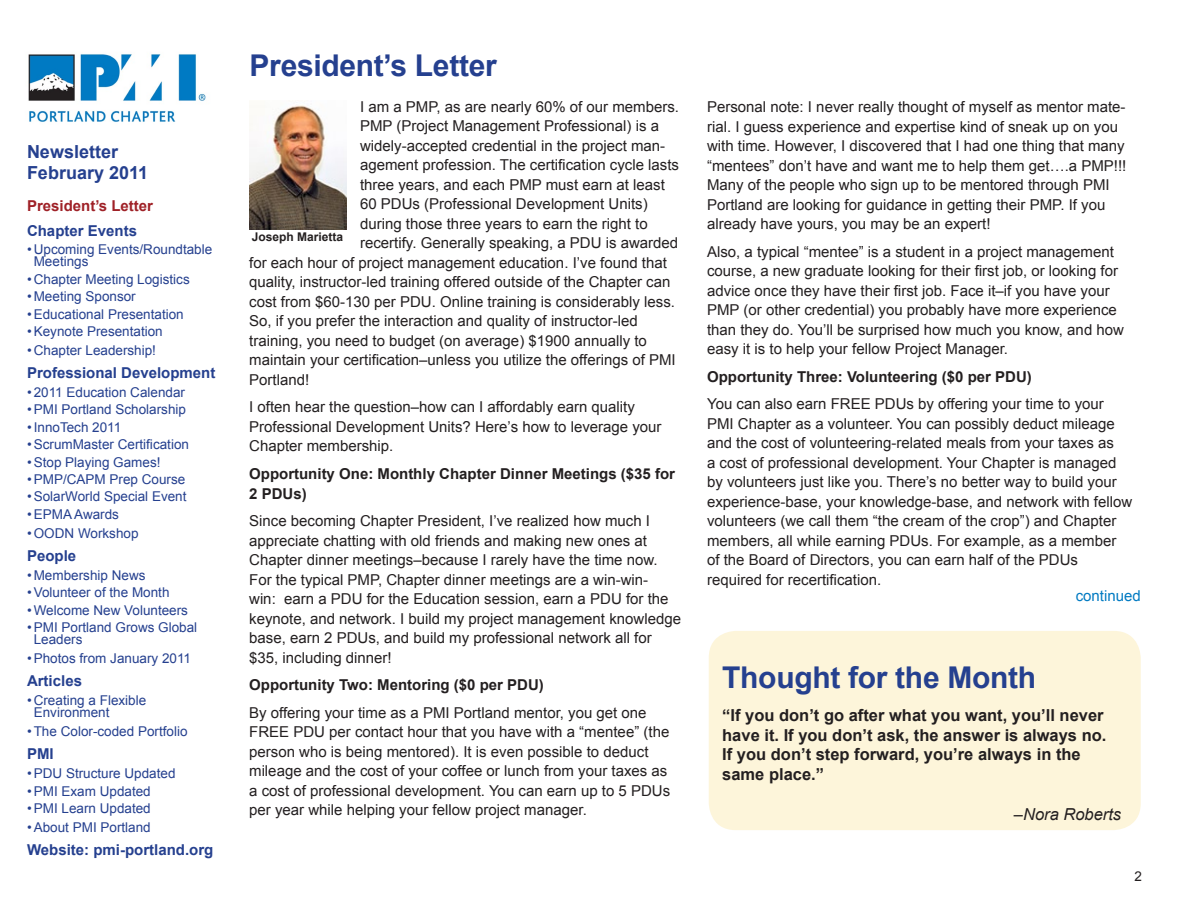
<style>
.page{position:relative;width:1188px;height:918px;background:#fff}
.page>*{position:absolute;margin:0;border:0;box-sizing:border-box;transform-origin:0 0}
.t1{font:700 30px "Arial";letter-spacing:-.01em;color:#25408f}
.t2{font:700 18px/21px "Arial";color:#25408f}
.t3{font:700 16.5px/19.5px "Arial";color:#231f20}
.t4{font:italic 16.5px "Arial";color:#231f20}
.t5{font:15px/19.5px "Arial";color:#231f20}
.t6{font:700 15px/19.5px "Arial";color:#231f20}
.t7{font:700 15px "Arial";color:#25408f}
.t8{font:700 15px "Arial";color:#9f2127}
.t9{font:15px "Arial";color:#007ac2}
.t10{font:13.5px/12px "Arial";color:#25408f}
.t11{font:13.5px "Arial";color:#231f20}
.t12{font:700 12px "Arial";color:#231f20}
</style>
<div class="page">
<img style="left:28px;top:54px;width:178px;height:68px">
<img style="left:249px;top:105px;width:98px;height:125px">
<div style="left:709px;top:631px;width:432px;height:199px;background:#fdf5da;border-radius:27px"></div>
<p class="t2" style="left:27px;top:141px;width:123px">Newsletter<br>February 2011</p>
<p class="t8" style="left:27px;top:196px;width:128px">President’s Letter</p>
<p class="t7" style="left:27px;top:220px;width:112px">Chapter Events</p>
<p class="t10" style="left:34px;top:244px;width:180px;text-indent:-7px">• Upcoming Events/Roundtable<br>Meetings</p>
<p class="t10" style="left:27px;top:273px;width:164px">• Chapter Meeting Logistics</p>
<p class="t10" style="left:27px;top:291px;width:110px">• Meeting Sponsor</p>
<p class="t10" style="left:27px;top:308px;width:158px">•Educational Presentation</p>
<p class="t10" style="left:27px;top:325px;width:137px">•Keynote Presentation</p>
<p class="t10" style="left:27px;top:344px;width:131px">• Chapter Leadership!</p>
<p class="t7" style="left:27px;top:363px;width:190px">Professional Development</p>
<p class="t10" style="left:27px;top:386px;width:160px">• 2011 Education Calendar</p>
<p class="t10" style="left:27px;top:404px;width:161px">•PMI Portland Scholarship</p>
<p class="t10" style="left:27px;top:421px;width:96px">•InnoTech 2011</p>
<p class="t10" style="left:27px;top:439px;width:164px">•ScrumMaster Certification</p>
<p class="t10" style="left:27px;top:456px;width:135px">•Stop Playing Games!</p>
<p class="t10" style="left:27px;top:473px;width:160px">•PMP/CAPM Prep Course</p>
<p class="t10" style="left:27px;top:491px;width:161px">•SolarWorld Special Event</p>
<p class="t10" style="left:27px;top:508px;width:94px">•EPMA Awards</p>
<p class="t10" style="left:27px;top:527px;width:113px">•OODN Workshop</p>
<p class="t7" style="left:27px;top:546px;width:51px">People</p>
<p class="t10" style="left:27px;top:569px;width:120px">• Membership News</p>
<p class="t10" style="left:27px;top:587px;width:144px">•Volunteer of the Month</p>
<p class="t10" style="left:27px;top:604px;width:163px">•Welcome New Volunteers</p>
<p class="t10" style="left:34px;top:621px;width:165px;text-indent:-7px">•PMI Portland Grows Global<br>Leaders</p>
<p class="t10" style="left:27px;top:652px;width:166px">•Photos from January 2011</p>
<p class="t7" style="left:27px;top:671px;width:57px">Articles</p>
<p class="t10" style="left:34px;top:694px;width:114px;text-indent:-7px">• Creating a Flexible<br>Environment</p>
<p class="t10" style="left:27px;top:725px;width:162px">•The Color-coded Portfolio</p>
<p class="t7" style="left:27px;top:744px;width:28px">PMI</p>
<p class="t10" style="left:27px;top:768px;width:150px">•PDU Structure Updated</p>
<p class="t10" style="left:27px;top:785px;width:125px">•PMI Exam Updated</p>
<p class="t10" style="left:27px;top:802px;width:125px">•PMI Learn Updated</p>
<p class="t10" style="left:27px;top:821px;width:125px">•About PMI Portland</p>
<p class="t7" style="left:27px;top:840px;width:188px">Website: pmi-portland.org</p>
<h1 class="t1" style="left:250px;top:45px;width:249px">President’s Letter</h1>
<p class="t5" style="left:360px;top:97px;width:321px">I am a PMP, as are nearly 60% of our members.</p>
<p class="t5" style="left:360px;top:116px;width:300px">PMP (Project Management Professional) is a</p>
<p class="t5" style="left:360px;top:136px;width:307px">widely-accepted credential in the project man-</p>
<p class="t5" style="left:360px;top:155px;width:321px">agement profession. The certification cycle lasts</p>
<p class="t5" style="left:360px;top:175px;width:306px">three years, and each PMP must earn at least</p>
<p class="t5" style="left:360px;top:194px;width:289px">60 PDUs (Professional Development Units)</p>
<p class="t5" style="left:360px;top:214px;width:289px">during those three years to earn the right to</p>
<p class="t5" style="left:360px;top:233px;width:320px">recertify. Generally speaking, a PDU is awarded</p>
<p class="t5" style="left:249px;top:253px;width:419px">for each hour of project management education. I’ve found that</p>
<p class="t5" style="left:249px;top:272px;width:423px">quality, instructor-led training offered outside of the Chapter can</p>
<p class="t5" style="left:249px;top:292px;width:427px">cost from $60-130 per PDU. Online training is considerably less.</p>
<p class="t5" style="left:249px;top:311px;width:390px">So, if you prefer the interaction and quality of instructor-led</p>
<p class="t5" style="left:249px;top:331px;width:399px">training, you need to budget (on average) $1900 annually to</p>
<p class="t5" style="left:249px;top:350px;width:428px">maintain your certification–unless you utilize the offerings of PMI</p>
<p class="t5" style="left:249px;top:370px;width:62px">Portland!</p>
<p class="t5" style="left:249px;top:398px;width:414px">I often hear the question–how can I affordably earn quality<br>Professional Development Units? Here’s how to leverage your<br>Chapter membership.</p>
<p class="t6" style="left:249px;top:464px;width:427px">Opportunity One: Monthly Chapter Dinner Meetings ($35 for<br>2 PDUs)</p>
<p class="t5" style="left:249px;top:511px;width:433px">Since becoming Chapter President, I’ve realized how much I appreciate chatting with old friends and making new ones at Chapter dinner meetings–because I rarely have the time now.<br>For the typical PMP, Chapter dinner meetings are a win-win-<br>win: earn a PDU for the Education session, earn a PDU for the keynote, and network. I build my project management knowledge base, earn 2 PDUs, and build my professional network all for $35, including dinner!</p>
<p class="t6" style="left:249px;top:676px;width:296px">Opportunity Two: Mentoring ($0 per PDU)</p>
<p class="t5" style="left:249px;top:703px;width:423px">By offering your time as a PMI Portland mentor, you get one FREE PDU per contact hour that you have with a “mentee” (the person who is being mentored). It is even possible to deduct mileage and the cost of your coffee or lunch from your taxes as a cost of professional development. You can earn up to 5 PDUs per year while helping your fellow project manager.</p>
<p class="t12" style="left:252px;top:229px;width:93px">Joseph Marietta</p>
<p class="t5" style="left:707px;top:97px;width:421px">Personal note: I never really thought of myself as mentor mate&shy;rial. I guess experience and expertise kind of sneak up on you with time. However, I discovered that I had one thing that many “mentees” don’t have and want me to help them get….a PMP!!!<br>Many of the people who sign up to be mentored through PMI Portland are looking for guidance in getting their PMP. If you already have yours, you may be an expert!</p>
<p class="t5" style="left:707px;top:242px;width:418px">Also, a typical “mentee” is a student in a project management course, a new graduate looking for their first job, or looking for advice once they have their first job. Face it–if you have your PMP (or other credential) you probably have more experience than they do. You’ll be surprised how much you know, and how easy it is to help your fellow Project Manager.</p>
<p class="t6" style="left:707px;top:367px;width:326px">Opportunity Three: Volunteering ($0 per PDU)</p>
<p class="t5" style="left:707px;top:395px;width:427px">You can also earn FREE PDUs by offering your time to your PMI Chapter as a volunteer. You can possibly deduct mileage and the cost of volunteering-related meals from your taxes as<br>a cost of professional development. Your Chapter is managed by volunteers just like you. There’s no better way to build your experience-base, your knowledge-base, and network with fellow volunteers (we call them “the cream of the crop”) and Chapter members, all while earning PDUs. For example, as a member of the Board of Directors, you can earn half of the PDUs required for recertification.</p>
<p class="t9" style="left:1076px;top:586px;width:67px">continued</p>
<h1 class="t1" style="left:722px;top:658px;width:315px">Thought for the Month</h1>
<p class="t3" style="left:722px;top:706px;width:386px">“If you don’t go after what you want, you’ll never have it. If you don’t ask, the answer is always no.<br>If you don’t step forward, you’re always in the same place.”</p>
<p class="t4" style="left:1014px;top:803px;width:109px">–Nora Roberts</p>
<p class="t11" style="left:1135px;top:868px;width:9px">2</p>
</div>
